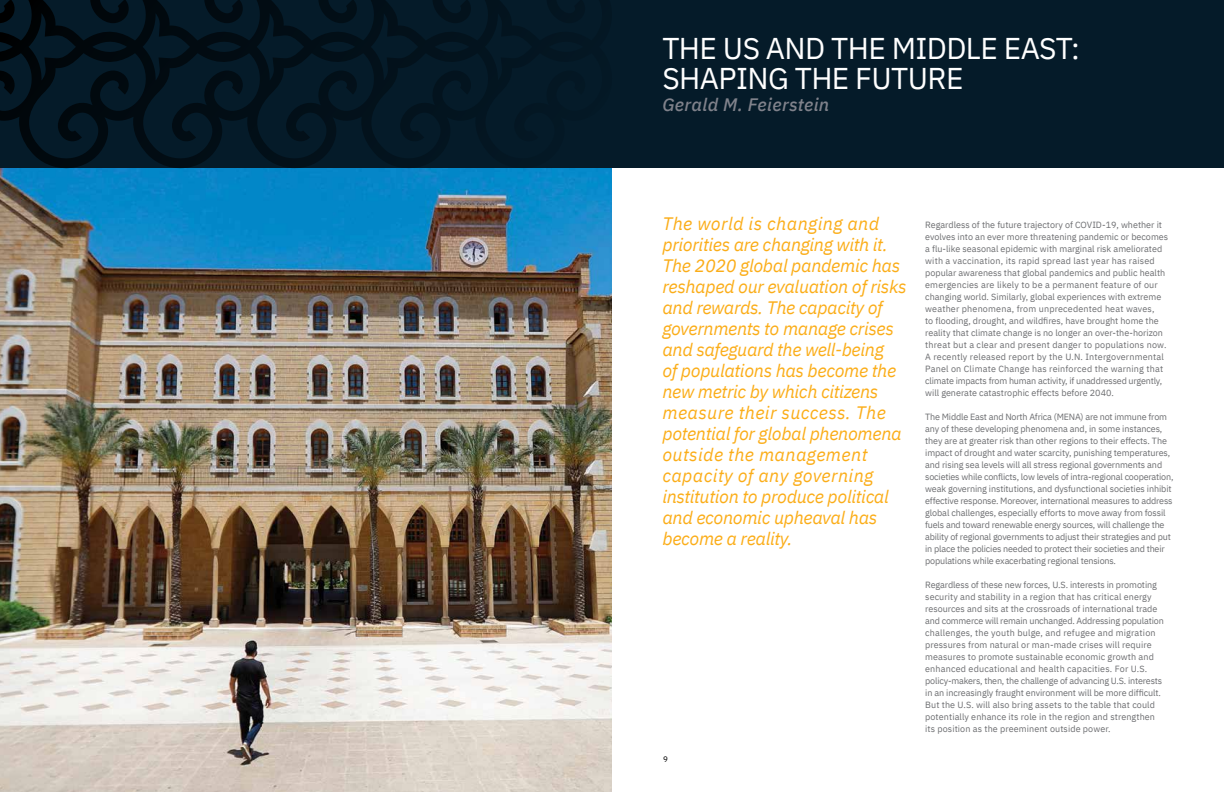
<style>
.page{position:relative;width:1224px;height:792px;background:#fff}
.page>*{position:absolute;margin:0;border:0;box-sizing:border-box;transform-origin:0 0}
.t1{font:30px/30px "IBM Plex Sans";letter-spacing:-.02em;color:#fff}
.t2{font:italic 18px/21px "IBM Plex Sans";letter-spacing:-.02em;color:#fbad18}
.t3{font:italic 500 18px "IBM Plex Sans";letter-spacing:.02em;color:#80828b}
.t4{font:9px/12px "IBM Plex Sans";letter-spacing:-.005em;color:#6d6e71}
.t5{font:8px "IBM Plex Sans";color:#000}
</style>
<div class="page">
<img style="left:0;top:169px;width:612px;height:623px">
<div style="left:0;top:0;width:1224px;height:168px;background:#051b29"></div>
<svg style="left:0;top:0;width:612px;height:169px"></svg>
<h1 class="t1" style="left:662px;top:31px;width:419px">THE US AND THE MIDDLE EAST:<br>SHAPING THE FUTURE</h1>
<h2 class="t3" style="left:662px;top:91px;width:168px">Gerald M. Feierstein</h2>
<p class="t2" style="left:662px;top:212px;width:246px">The world is changing and priorities are changing with it.<br>The 2020 global pandemic has reshaped our evaluation of risks and rewards. The capacity of governments to manage crises and safeguard the well-being<br>of populations has become the new metric by which citizens measure their success. The potential for global phenomena outside the management capacity of any governing institution to produce political and economic upheaval has become a reality.</p>
<p class="t5" style="left:663px;top:753px;width:6px">9</p>
<p class="t4" style="left:925px;top:218px;width:244px">Regardless of the future trajectory of COVID-19, whether it evolves into an ever more threatening pandemic or becomes a flu-like seasonal epidemic with marginal risk ameliorated with a vaccination, its rapid spread last year has raised popular awareness that global pandemics and public health emergencies are likely to be a permanent feature of our changing world. Similarly, global experiences with extreme weather phenomena, from unprecedented heat waves,<br>to flooding, drought, and wildfires, have brought home the reality that climate change is no longer an over-the-horizon threat but a clear and present danger to populations now.<br>A recently released report by the U.N. Intergovernmental Panel on Climate Change has reinforced the warning that climate impacts from human activity, if unaddressed urgently, will generate catastrophic effects before 2040.</p>
<p class="t4" style="left:925px;top:410px;width:250px">The Middle East and North Africa (MENA) are not immune from any of these developing phenomena and, in some instances, they are at greater risk than other regions to their effects. The impact of drought and water scarcity, punishing temperatures, and rising sea levels will all stress regional governments and societies while conflicts, low levels of intra-regional cooperation, weak governing institutions, and dysfunctional societies inhibit effective response. Moreover, international measures to address global challenges, especially efforts to move away from fossil fuels and toward renewable energy sources, will challenge the ability of regional governments to adjust their strategies and put in place the policies needed to protect their societies and their populations while exacerbating regional tensions.</p>
<p class="t4" style="left:925px;top:578px;width:240px">Regardless of these new forces, U.S. interests in promoting security and stability in a region that has critical energy resources and sits at the crossroads of international trade and commerce will remain unchanged. Addressing population challenges, the youth bulge, and refugee and migration pressures from natural or man-made crises will require measures to promote sustainable economic growth and enhanced educational and health capacities. For U.S. policy-makers, then, the challenge of advancing U.S. interests in an increasingly fraught environment will be more difficult.<br>But the U.S. will also bring assets to the table that could potentially enhance its role in the region and strengthen its position as the preeminent outside power.</p>
</div>
